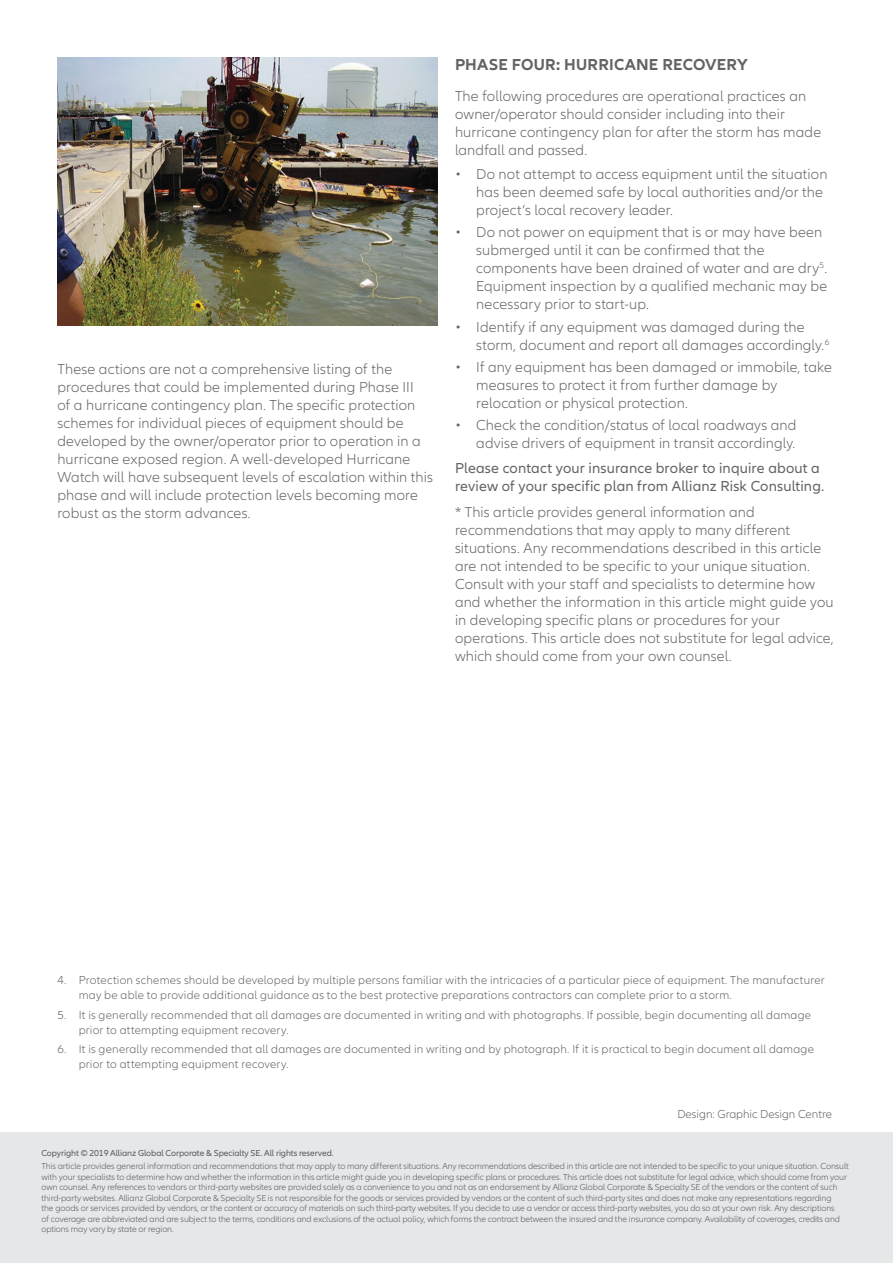
<style>
.page{position:relative;width:893px;height:1263px;background:#fff}
.page>*{position:absolute;margin:0;border:0;box-sizing:border-box;transform-origin:0 0}
.t1{font:700 16.5px "Allianz Neo";letter-spacing:.01em;color:#636466}
.t2{font:300 15px/18px "Allianz Neo";letter-spacing:.01em;color:#636466}
.t3{font:15px/18px "Allianz Neo";letter-spacing:.01em;color:#636466}
.t4{font:300 15px "Allianz Neo";color:#5f5f5f}
.t5{font:300 12px/15px "Allianz Neo";letter-spacing:.015em;color:#636466}
.t6{font:300 9px/10.5px "Allianz Neo";letter-spacing:-.01em;color:#58595b}
.t7{font:9px "Allianz Neo";letter-spacing:-.01em;color:#58595b}
</style>
<div class="page">
<div style="left:0;top:1132px;width:893px;height:131px;background:#e6e7e8"></div>
<img style="left:57px;top:57px;width:381px;height:268px">
<p class="t2" style="left:57px;top:360px;width:377px">These actions are not a comprehensive listing of the procedures that could be implemented during Phase III<br>of a hurricane contingency plan. The specific protection schemes for individual pieces of equipment should be developed by the owner/operator prior to operation in a hurricane exposed region. A well-developed Hurricane Watch will have subsequent levels of escalation within this phase and will include protection levels becoming more robust as the storm advances.</p>
<p class="t1" style="left:455px;top:55px;width:294px">PHASE FOUR: HURRICANE RECOVERY</p>
<p class="t2" style="left:455px;top:87px;width:368px">The following procedures are operational practices an owner/operator should consider including into their hurricane contingency plan for after the storm has made landfall and passed.</p>
<p class="t2" style="left:476px;top:166px;width:353px;text-indent:-21px">• Do not attempt to access equipment until the situation has been deemed safe by local authorities and/or the project’s local recovery leader.</p>
<p class="t2" style="left:476px;top:224px;width:353px;text-indent:-21px">• Do not power on equipment that is or may have been submerged until it can be confirmed that the components have been drained of water and are dry<sup>5</sup>.<br>Equipment inspection by a qualified mechanic may be necessary prior to start-up.</p>
<p class="t2" style="left:476px;top:318px;width:355px;text-indent:-21px">• Identify if any equipment was damaged during the storm, document and report all damages accordingly.<sup>6</sup></p>
<p class="t2" style="left:476px;top:358px;width:357px;text-indent:-21px">• If any equipment has been damaged or immobile, take measures to protect it from further damage by relocation or physical protection.</p>
<p class="t2" style="left:455px;top:417px;width:343px;text-align:right">• Check the condition/status of local roadways and advise drivers of equipment in transit accordingly.</p>
<p class="t3" style="left:455px;top:459px;width:371px">Please contact your insurance broker to inquire about a review of your specific plan from Allianz Risk Consulting.</p>
<p class="t2" style="left:455px;top:503px;width:380px">* This article provides general information and recommendations that may apply to many different situations. Any recommendations described in this article are not intended to be specific to your unique situation.<br>Consult with your staff and specialists to determine how and whether the information in this article might guide you in developing specific plans or procedures for your operations. This article does not substitute for legal advice, which should come from your own counsel.</p>
<p class="t5" style="left:79px;top:973px;width:748px;text-indent:-21px">4. Protection schemes should be developed by multiple persons familiar with the intricacies of a particular piece of equipment. The manufacturer may be able to provide additional guidance as to the best protective preparations contractors can complete prior to a storm.</p>
<p class="t5" style="left:79px;top:1007px;width:734px;text-indent:-21px">5. It is generally recommended that all damages are documented in writing and with photographs. If possible, begin documenting all damage prior to attempting equipment recovery.</p>
<p class="t5" style="left:79px;top:1042px;width:737px;text-indent:-21px">6. It is generally recommended that all damages are documented in writing and by photograph. If it is practical to begin document all damage prior to attempting equipment recovery.</p>
<p class="t5" style="left:677px;top:1106px;width:156px">Design: Graphic Design Centre</p>
<p class="t7" style="left:41px;top:1148px;width:294px">Copyright © 2019 Allianz Global Corporate &amp; Specialty SE. All rights reserved.</p>
<p class="t6" style="left:41px;top:1161px;width:809px">This article provides general information and recommendations that may apply to many different situations. Any recommendations described in this article are not intended to be specific to your unique situation. Consult with your specialists to determine how and whether the information in this article might guide you in developing specific plans or procedures. This article does not substitute for legal advice, which should come from your own counsel. Any references to vendors or third-party websites are provided solely as a convenience to you and not as an endorsement by Allianz Global Corporate &amp; Specialty SE of the vendors or the content of such third-party websites. Allianz Global Corporate &amp; Specialty SE is not responsible for the goods or services provided by vendors or the content of such third-party sites and does not make any representations regarding<br>the goods or services provided by vendors, or the content or accuracy of materials on such third-party websites. If you decide to use a vendor or access third-party websites, you do so at your own risk. Any descriptions<br>of coverage are abbreviated and are subject to the terms, conditions and exclusions of the actual policy, which forms the contract between the insured and the insurance company. Availability of coverages, credits and options may vary by state or region.</p>
<p class="t4" style="left:825px;top:1168px;width:10px">3</p>
<p class="t4" style="left:57px;top:1180px;width:10px">3</p>
</div>
